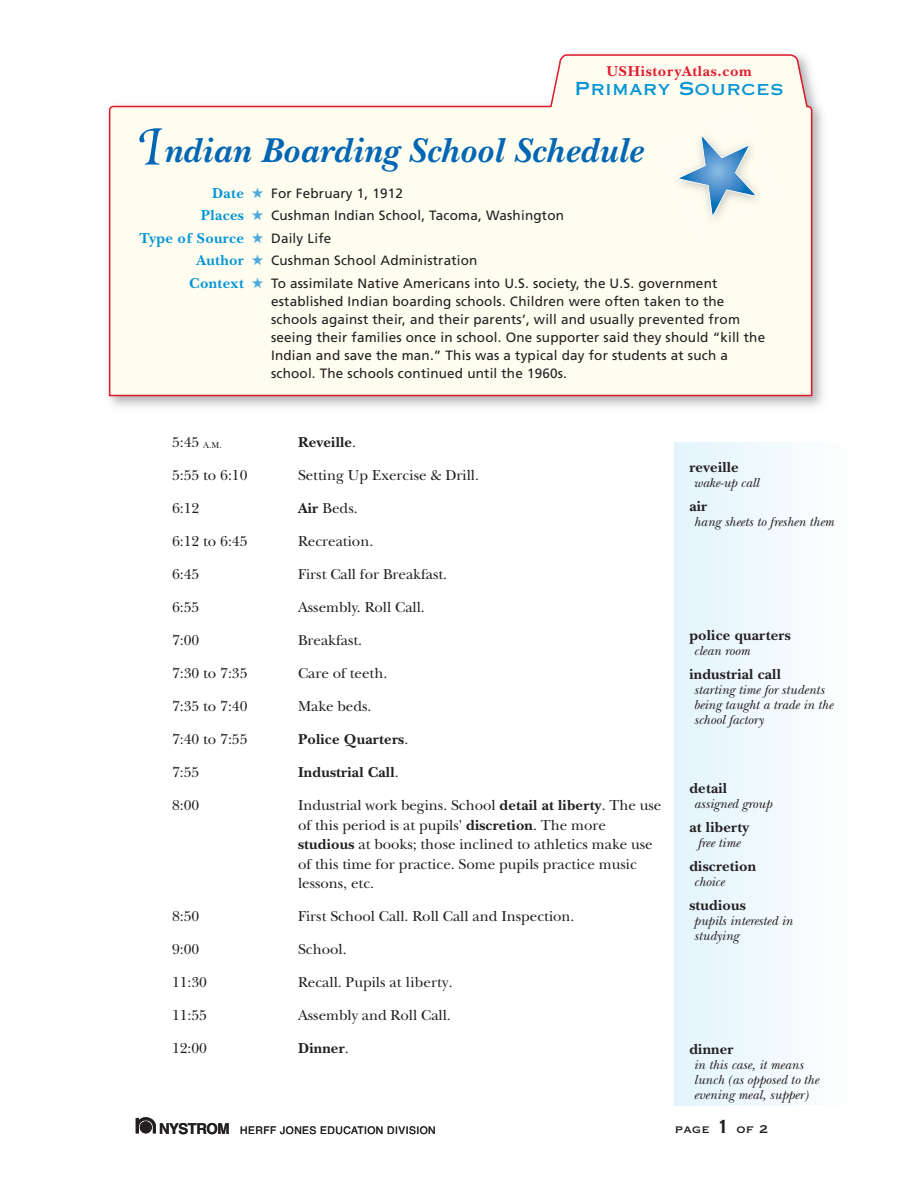
<style>
.page{position:relative;width:918px;height:1188px;background:#fff}
.page>*{position:absolute;margin:0;border:0;box-sizing:border-box;transform-origin:0 0}
.t1{font:italic 700 36px "New Baskerville";letter-spacing:.015em;color:#0166b3}
.t2{font:18px "Copperplate Gothic Std 31 AB";letter-spacing:.05em;color:#0695d6}
.t3{font:15px/19.5px "New Baskerville";color:#231f20}
.t4{font:700 15px "New Baskerville";letter-spacing:.015em;color:#231f20}
.t5{font:700 15px "New Baskerville";letter-spacing:.025em;color:#0695d6}
.t6{font:700 15px "New Baskerville";letter-spacing:.05em;color:#e2192b}
.t7{font:15px "Copperplate Gothic Std 31 BC";letter-spacing:.015em;color:#231f20}
.t8{font:13.5px/18px "Frutiger";letter-spacing:.015em;color:#231f20}
.t9{font:italic 13.5px/15px "New Baskerville";color:#231f20}
.t10{font:10.5px "Helvetica";letter-spacing:.045em;color:#231f20}
.s1{font-family:"Poetica Supp Swash Caps II";font-weight:400;font-style:normal;font-size:72px}
.s2{font-family:"New Baskerville";font-weight:700;font-size:15px;color:#0695d6}
.s3{color:#4da8dd}
.s4{font-family:"Frutiger";font-weight:400;font-size:13.5px;color:#231f20}
.s5{font-size:9px}
.s6{font-weight:400}
.s7{font-weight:700}
.s8{font-weight:700;font-size:15px}
.s9{font-family:"Copperplate Gothic Std 31 AB";font-size:18px}
</style>
<div class="page">
<div style="left:675px;top:442px;width:174px;height:663px;background:linear-gradient(to right,#e2f4fc,#fefefe)"></div>
<img style="left:108px;top:53px;width:715px;height:354px">
<svg style="left:109px;top:54px;width:703px;height:342px"></svg>
<svg style="left:136px;top:1117px;width:20px;height:16px"></svg>
<div style="left:140px;top:1121px;width:12px;height:12px;background:#231f20;border-radius:50%"></div>
<div style="left:648px;top:101px;width:143px;height:143px;background:#fffdf0"></div>
<svg style="left:676px;top:134px;width:82px;height:84px"></svg>
<p class="t6" style="left:606px;top:62px;width:147px">USHistoryAtlas.com</p>
<p class="t2" style="left:575px;top:82px;width:210px">Primary Sources</p>
<h1 class="t1" style="left:136px;top:128px;width:508px"><span class="s1">I</span>ndian Boarding School Schedule</h1>
<p class="t8" style="left:201px;top:183px;width:365px;line-height:22.5px;text-indent:11px"><span class="s2">Date</span> <span class="s3">★</span> For February 1, 1912<br><span class="s2">Places</span> <span class="s3">★</span> Cushman Indian School, Tacoma, Washington</p>
<p class="t5" style="left:139px;top:229px;width:193px">Type of Source <span class="s3">★</span> <span class="s4">Daily Life</span></p>
<p class="t8" style="left:189px;top:250px;width:530px;line-height:22.5px;text-indent:7px"><span class="s2">Author</span> <span class="s3">★</span> Cushman School Administration<br><span class="s2">Context</span> <span class="s3">★</span> To assimilate Native Americans into U.S. society, the U.S. government</p>
<p class="t8" style="left:271px;top:293px;width:496px">established Indian boarding schools. Children were often taken to the schools against their, and their parents’, will and usually prevented from seeing their families once in school. One supporter said they should “kill the Indian and save the man.” This was a typical day for students at such a school. The schools continued until the 1960s.</p>
<p class="t3" style="left:172px;top:434px;width:51px">5:45 <span class="s5">A.M.</span></p>
<p class="t4" style="left:298px;top:433px;width:60px">Reveille<span class="s6">.</span></p>
<p class="t3" style="left:172px;top:467px;width:77px">5:55 to 6:10</p>
<p class="t3" style="left:298px;top:467px;width:183px">Setting Up Exercise &amp; Drill.</p>
<p class="t3" style="left:172px;top:500px;width:29px">6:12</p>
<p class="t3" style="left:298px;top:500px;width:61px"><span class="s7">Air</span> Beds.</p>
<p class="t3" style="left:172px;top:533px;width:77px">6:12 to 6:45</p>
<p class="t3" style="left:298px;top:533px;width:77px">Recreation.</p>
<p class="t3" style="left:172px;top:566px;width:29px">6:45</p>
<p class="t3" style="left:298px;top:566px;width:151px">First Call for Breakfast.</p>
<p class="t3" style="left:172px;top:599px;width:29px">6:55</p>
<p class="t3" style="left:298px;top:599px;width:128px">Assembly. Roll Call.</p>
<p class="t3" style="left:172px;top:632px;width:29px">7:00</p>
<p class="t3" style="left:298px;top:632px;width:66px">Breakfast.</p>
<p class="t3" style="left:172px;top:665px;width:77px">7:30 to 7:35</p>
<p class="t3" style="left:298px;top:665px;width:91px">Care of teeth.</p>
<p class="t3" style="left:172px;top:698px;width:77px">7:35 to 7:40</p>
<p class="t3" style="left:298px;top:698px;width:75px">Make beds.</p>
<p class="t3" style="left:172px;top:731px;width:77px">7:40 to 7:55</p>
<p class="t4" style="left:298px;top:730px;width:112px">Police Quarters<span class="s6">.</span></p>
<p class="t3" style="left:172px;top:764px;width:29px">7:55</p>
<p class="t4" style="left:298px;top:763px;width:102px">Industrial Call<span class="s6">.</span></p>
<p class="t3" style="left:172px;top:797px;width:29px">8:00</p>
<p class="t3" style="left:298px;top:797px;width:365px">Industrial work begins. School <span class="s7">detail at liberty</span>. The use of this period is at pupils' <span class="s7">discretion</span>. The more <span class="s7">studious</span> at books; those inclined to athletics make use of this time for practice. Some pupils practice music lessons, etc.</p>
<p class="t3" style="left:172px;top:908px;width:29px">8:50</p>
<p class="t3" style="left:298px;top:908px;width:278px">First School Call. Roll Call and Inspection.</p>
<p class="t3" style="left:172px;top:941px;width:29px">9:00</p>
<p class="t3" style="left:298px;top:941px;width:50px">School.</p>
<p class="t3" style="left:172px;top:974px;width:37px">11:30</p>
<p class="t3" style="left:298px;top:974px;width:156px">Recall. Pupils at liberty.</p>
<p class="t3" style="left:172px;top:1007px;width:37px">11:55</p>
<p class="t3" style="left:298px;top:1007px;width:154px">Assembly and Roll Call.</p>
<p class="t3" style="left:172px;top:1040px;width:37px">12:00</p>
<p class="t4" style="left:298px;top:1039px;width:52px">Dinner<span class="s6">.</span></p>
<p class="t10" style="left:159px;top:1126px;width:278px"><span class="s8">NYSTROM</span> HERFF JONES EDUCATION DIVISION</p>
<p class="t4" style="left:689px;top:458px;width:51px">reveille</p>
<p class="t9" style="left:694px;top:476px;width:67px">wake-up call</p>
<p class="t4" style="left:689px;top:497px;width:19px">air</p>
<p class="t9" style="left:694px;top:515px;width:142px">hang sheets to freshen them</p>
<p class="t4" style="left:689px;top:626px;width:103px">police quarters</p>
<p class="t9" style="left:694px;top:644px;width:58px">clean room</p>
<p class="t4" style="left:689px;top:665px;width:93px">industrial call</p>
<p class="t9" style="left:694px;top:683px;width:141px">starting time for students being taught a trade in the school factory</p>
<p class="t4" style="left:689px;top:779px;width:39px">detail</p>
<p class="t9" style="left:694px;top:797px;width:79px">assigned group</p>
<p class="t4" style="left:689px;top:818px;width:61px">at liberty</p>
<p class="t9" style="left:697px;top:836px;width:44px">free time</p>
<p class="t4" style="left:689px;top:857px;width:68px">discretion</p>
<p class="t9" style="left:694px;top:875px;width:32px">choice</p>
<p class="t4" style="left:689px;top:896px;width:58px">studious</p>
<p class="t9" style="left:694px;top:914px;width:100px">pupils interested in studying</p>
<p class="t4" style="left:689px;top:1040px;width:46px">dinner</p>
<p class="t9" style="left:694px;top:1058px;width:126px">in this case, it means lunch (as opposed to the evening meal, supper)</p>
<p class="t7" style="left:675px;top:1119px;width:95px">page <span class="s9">1</span> of 2</p>
</div>
